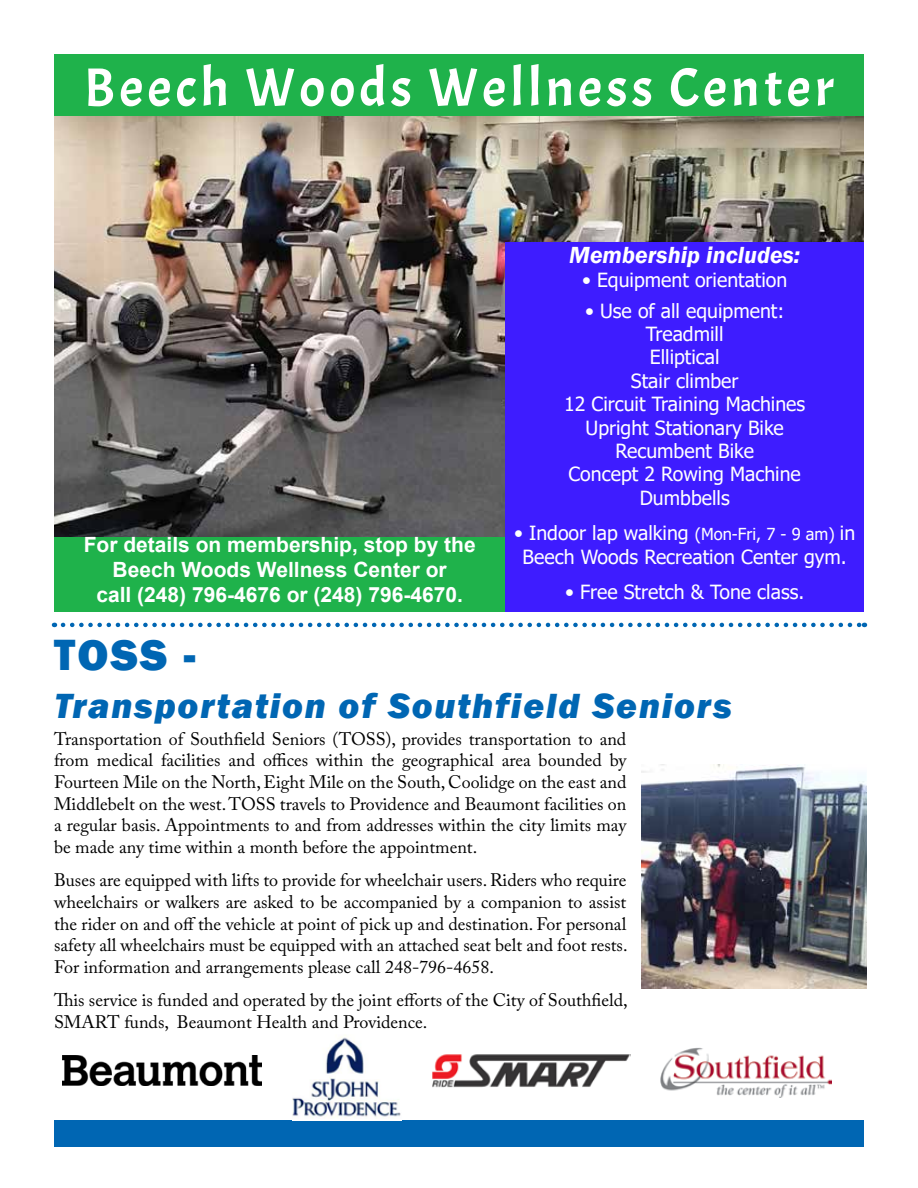
<style>
.page{position:relative;width:918px;height:1188px;background:#fff}
.page>*{position:absolute;margin:0;border:0;box-sizing:border-box;transform-origin:0 0}
.t1{font:54px "Acme";letter-spacing:.075em;color:#fff}
.t2{font:800 45px "Franklin Gothic";color:#0066b3}
.t3{font:italic 800 36px "Franklin Gothic";letter-spacing:.05em;color:#0066b3}
.t4{font:italic 600 24px "Franklin Gothic";color:#fff}
.t5{font:700 21px/25.2px "Arial";color:#fff;text-align:center}
.t6{font:19.5px/23.4px "Tahoma";color:#fff;text-align:center}
.t7{font:18px/21.6px "Adobe Caslon Pro";color:#000;text-align:justify}
.s1{font-size:16.5px}
</style>
<div class="page">
<div style="left:54px;top:1120px;width:810px;height:27px;background:#0066b3"></div>
<svg style="left:63px;top:623px;width:802px;height:4px"></svg>
<img style="left:54px;top:115px;width:810px;height:422px">
<div style="left:54px;top:537px;width:451px;height:74px;background:#1fb24b"></div>
<div style="left:54px;top:54px;width:810px;height:61px;background:#1fb24b"></div>
<div style="left:505px;top:242px;width:359px;height:369px;background:#3e1cff"></div>
<img style="left:642px;top:764px;width:224px;height:224px">
<img style="left:62px;top:1055px;width:199px;height:31px">
<img style="left:292px;top:1035px;width:109px;height:83px">
<img style="left:432px;top:1054px;width:198px;height:34px">
<img style="left:660px;top:1048px;width:171px;height:50px">
<h1 class="t1" style="left:84px;top:54px;width:752px">Beech Woods Wellness Center</h1>
<p class="t5" style="left:84px;top:532px;width:394px">For details on membership, stop by the<br>Beech Woods Wellness Center or<br>call (248) 796-4676 or (248) 796-4670.</p>
<h3 class="t4" style="left:569px;top:240px;width:232px">Membership includes:</h3>
<p class="t6" style="left:582px;top:269px;width:207px">• Equipment orientation</p>
<p class="t6" style="left:564px;top:300px;width:242px">• Use of all equipment:<br>Treadmill<br>Elliptical<br>Stair climber<br>12 Circuit Training Machines<br>Upright Stationary Bike<br>Recumbent Bike<br>Concept 2 Rowing Machine<br>Dumbbells</p>
<p class="t6" style="left:514px;top:522px;width:343px">• Indoor lap walking <span class="s1">(Mon-Fri, 7 - 9 am)</span> in<br>Beech Woods Recreation Center gym.</p>
<p class="t6" style="left:565px;top:581px;width:241px">• Free Stretch &amp; Tone class.</p>
<h2 class="t2" style="left:54px;top:626px;width:143px">TOSS -</h2>
<h3 class="t3" style="left:54px;top:682px;width:679px">Transportation of Southfield Seniors</h3>
<p class="t7" style="left:54px;top:728px;width:574px">Transportation of Southfield Seniors (TOSS), provides transportation to and from medical facilities and offices within the geographical area bounded by Fourteen Mile on the North, Eight Mile on the South, Coolidge on the east and Middlebelt on the west. TOSS travels to Providence and Beaumont facilities on a regular basis. Appointments to and from addresses within the city limits may be made any time within a month before the appointment.</p>
<p class="t7" style="left:54px;top:869px;width:575px">Buses are equipped with lifts to provide for wheelchair users. Riders who require wheelchairs or walkers are asked to be accompanied by a companion to assist the rider on and off the vehicle at point of pick up and destination. For personal safety all wheelchairs must be equipped with an attached seat belt and foot rests.<br>For information and arrangements please call 248-796-4658.</p>
<p class="t7" style="left:54px;top:989px;width:575px">This service is funded and operated by the joint efforts of the City of Southfield,<br>SMART funds, Beaumont Health and Providence.</p>
</div>
